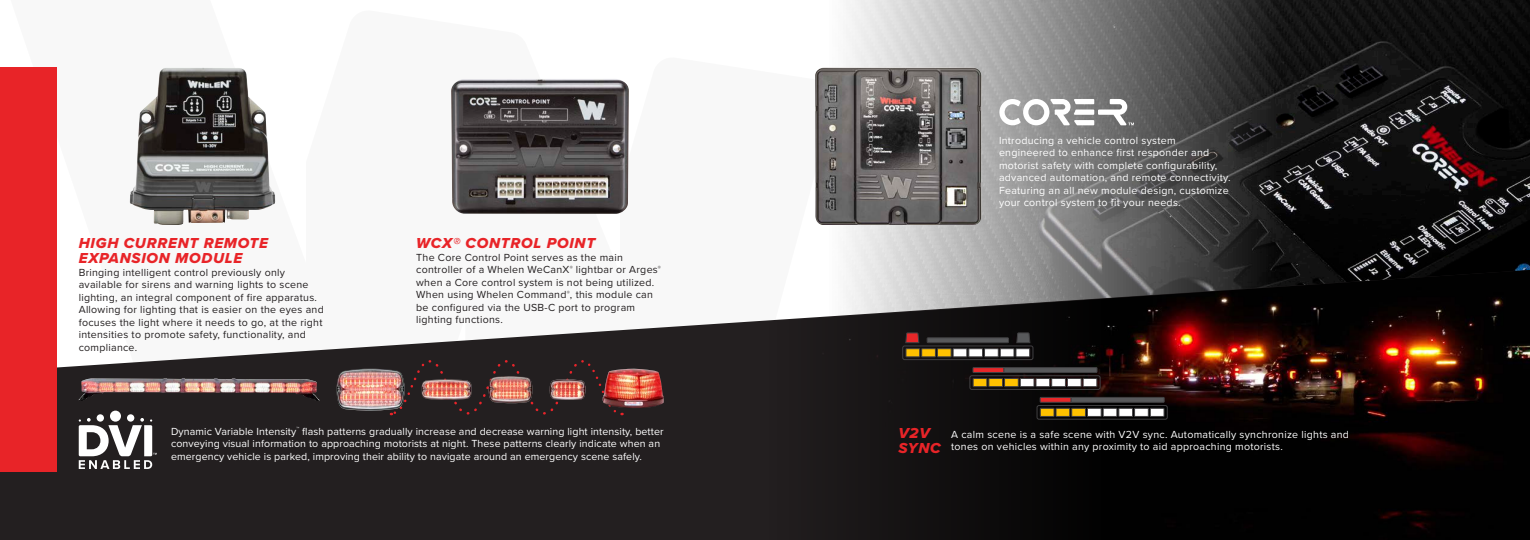
<style>
.page{position:relative;width:1530px;height:540px;background:#fff}
.page>*{position:absolute;margin:0;border:0;box-sizing:border-box;transform-origin:0 0}
.Product_Header{font:15px/15px "Proxima Nova Extrabld It";letter-spacing:.05em;color:#e82428}
.Product_Description{font:10.62px/12.5px "Proxima Nova";letter-spacing:.025em;color:#fff}
.Product_Description-2{font:10.62px/12.5px "Proxima Nova";letter-spacing:.025em;color:#231f20}
</style>
<div class="page">
<img style="left:837px;top:0;width:693px;height:270px">
<svg style="left:0;top:270px;width:765px;height:270px;fill:#231f20"></svg>
<img style="left:765px;top:270px;width:765px;height:270px">
<img style="left:451px;top:79px;width:178px;height:135px">
<img style="left:130px;top:68px;width:145px;height:157px">
<img style="left:815px;top:68px;width:167px;height:157px">
<svg style="left:999px;top:99px;width:135px;height:26px"></svg>
<div style="left:0;top:68px;width:56px;height:404px;background:#e82428"></div>
<div style="left:97px;top:414px;width:7px;height:8px;background:#fff;border-radius:50%"></div>
<div style="left:110px;top:411px;width:11px;height:11px;background:#fff;border-radius:50%"></div>
<div style="left:127px;top:414px;width:7px;height:8px;background:#fff;border-radius:50%"></div>
<svg style="left:79px;top:418px;width:78px;height:51px"></svg>
<div style="left:391px;top:359px;width:232px;height:57px;background:#231f20"></div>
<img style="left:79px;top:378px;width:240px;height:23px">
<img style="left:550px;top:379px;width:36px;height:21px">
<img style="left:336px;top:369px;width:69px;height:42px">
<img style="left:489px;top:376px;width:43px;height:28px">
<img style="left:422px;top:379px;width:50px;height:21px">
<img style="left:603px;top:369px;width:61px;height:39px">
<div style="left:902px;top:346px;width:131px;height:14px;border:1px solid #414042;border-radius:2px"></div>
<div style="left:906px;top:349px;width:14px;height:8px;background:#ffc200"></div>
<div style="left:906px;top:348px;width:14px;height:9px;border:1px solid #414042"></div>
<div style="left:927px;top:338px;width:82px;height:5px;background:#58595b"></div>
<div style="left:927px;top:337px;width:82px;height:6px;border:1px solid #414042"></div>
<div style="left:922px;top:349px;width:13px;height:8px;background:#ffc200"></div>
<div style="left:921px;top:348px;width:15px;height:9px;border:1px solid #414042"></div>
<div style="left:937px;top:349px;width:14px;height:8px;background:#ffc200"></div>
<div style="left:937px;top:348px;width:14px;height:9px;border:1px solid #414042"></div>
<div style="left:953px;top:349px;width:14px;height:8px;background:#fff"></div>
<div style="left:953px;top:348px;width:14px;height:9px;border:1px solid #414042"></div>
<div style="left:969px;top:349px;width:14px;height:8px;background:#fff"></div>
<div style="left:968px;top:348px;width:15px;height:9px;border:1px solid #414042"></div>
<div style="left:985px;top:349px;width:13px;height:8px;background:#fff"></div>
<div style="left:984px;top:348px;width:15px;height:9px;border:1px solid #414042"></div>
<div style="left:1000px;top:349px;width:14px;height:8px;background:#fff"></div>
<div style="left:1000px;top:348px;width:14px;height:9px;border:1px solid #414042"></div>
<div style="left:1016px;top:349px;width:14px;height:8px;background:#fff"></div>
<div style="left:1016px;top:348px;width:14px;height:9px;border:1px solid #414042"></div>
<div style="left:970px;top:375px;width:130px;height:15px;border:1px solid #414042;border-radius:2px"></div>
<div style="left:973px;top:379px;width:14px;height:8px;background:#ffc200"></div>
<div style="left:973px;top:378px;width:14px;height:9px;border:1px solid #414042"></div>
<div style="left:989px;top:379px;width:14px;height:8px;background:#ffc200"></div>
<div style="left:989px;top:378px;width:14px;height:9px;border:1px solid #414042"></div>
<div style="left:1005px;top:379px;width:13px;height:8px;background:#ffc200"></div>
<div style="left:1004px;top:378px;width:15px;height:9px;border:1px solid #414042"></div>
<div style="left:1020px;top:379px;width:14px;height:8px;background:#fff"></div>
<div style="left:1020px;top:378px;width:14px;height:9px;border:1px solid #414042"></div>
<div style="left:1036px;top:379px;width:14px;height:8px;background:#fff"></div>
<div style="left:1036px;top:378px;width:14px;height:9px;border:1px solid #414042"></div>
<div style="left:1052px;top:379px;width:13px;height:8px;background:#fff"></div>
<div style="left:1051px;top:378px;width:15px;height:9px;border:1px solid #414042"></div>
<div style="left:1067px;top:379px;width:14px;height:8px;background:#fff"></div>
<div style="left:1067px;top:378px;width:14px;height:9px;border:1px solid #414042"></div>
<div style="left:1083px;top:379px;width:14px;height:8px;background:#fff"></div>
<div style="left:1083px;top:378px;width:14px;height:9px;border:1px solid #414042"></div>
<div style="left:1037px;top:405px;width:131px;height:15px;border:1px solid #414042;border-radius:2px"></div>
<div style="left:1040px;top:408px;width:14px;height:8px;background:#ffc200"></div>
<div style="left:1040px;top:408px;width:14px;height:9px;border:1px solid #414042"></div>
<div style="left:1056px;top:408px;width:14px;height:8px;background:#ffc200"></div>
<div style="left:1056px;top:408px;width:14px;height:9px;border:1px solid #414042"></div>
<div style="left:1072px;top:408px;width:13px;height:8px;background:#ffc200"></div>
<div style="left:1071px;top:408px;width:15px;height:9px;border:1px solid #414042"></div>
<div style="left:1087px;top:408px;width:14px;height:8px;background:#fff"></div>
<div style="left:1087px;top:408px;width:15px;height:9px;border:1px solid #414042"></div>
<div style="left:1103px;top:408px;width:14px;height:8px;background:#fff"></div>
<div style="left:1103px;top:408px;width:14px;height:9px;border:1px solid #414042"></div>
<div style="left:1119px;top:408px;width:14px;height:8px;background:#fff"></div>
<div style="left:1119px;top:408px;width:14px;height:9px;border:1px solid #414042"></div>
<div style="left:1135px;top:408px;width:13px;height:8px;background:#fff"></div>
<div style="left:1134px;top:408px;width:15px;height:9px;border:1px solid #414042"></div>
<div style="left:1150px;top:408px;width:14px;height:8px;background:#fff"></div>
<div style="left:1150px;top:408px;width:14px;height:9px;border:1px solid #414042"></div>
<svg style="left:1039px;top:397px;width:126px;height:6px"></svg>
<svg style="left:972px;top:367px;width:126px;height:6px"></svg>
<svg style="left:905px;top:332px;width:14px;height:11px"></svg>
<svg style="left:1016px;top:332px;width:15px;height:11px"></svg>
<p class="Product_Header" style="left:79px;top:236px;width:191px">HIGH CURRENT REMOTE<br>EXPANSION MODULE</p>
<p class="Product_Description-2" style="left:79px;top:266px;width:247px">Bringing intelligent control previously only available for sirens and warning lights to scene lighting, an integral component of fire apparatus.<br>Allowing for lighting that is easier on the eyes and focuses the light where it needs to go, at the right intensities to promote safety, functionality, and compliance.</p>
<p class="Product_Header" style="left:416px;top:236px;width:180px">WCX® CONTROL POINT</p>
<p class="Product_Description-2" style="left:416px;top:251px;width:246px">The Core Control Point serves as the main controller of a Whelen WeCanX<sup>®</sup> lightbar or Arges<sup>® </sup>when a Core control system is not being utilized.<br>When using Whelen Command<sup>®</sup>, this module can be configured via the USB-C port to program lighting functions.</p>
<p class="Product_Description" style="left:999px;top:134px;width:233px">Introducing a vehicle control system engineered to enhance first responder and motorist safety with complete configurability, advanced automation, and remote connectivity.<br>Featuring an all new module design, customize your control system to fit your needs.</p>
<p class="Product_Description" style="left:171px;top:425px;width:494px">Dynamic Variable Intensity<sup>™</sup> flash patterns gradually increase and decrease warning light intensity, better conveying visual information to approaching motorists at night. These patterns clearly indicate when an emergency vehicle is parked, improving their ability to navigate around an emergency scene safely.</p>
<p class="Product_Description" style="left:951px;top:428px;width:399px">A calm scene is a safe scene with V2V sync. Automatically synchronize lights and tones on vehicles within any proximity to aid approaching motorists.</p>
<p class="Product_Header" style="left:898px;top:427px;width:44px">V2V<br>SYNC</p>
</div>
